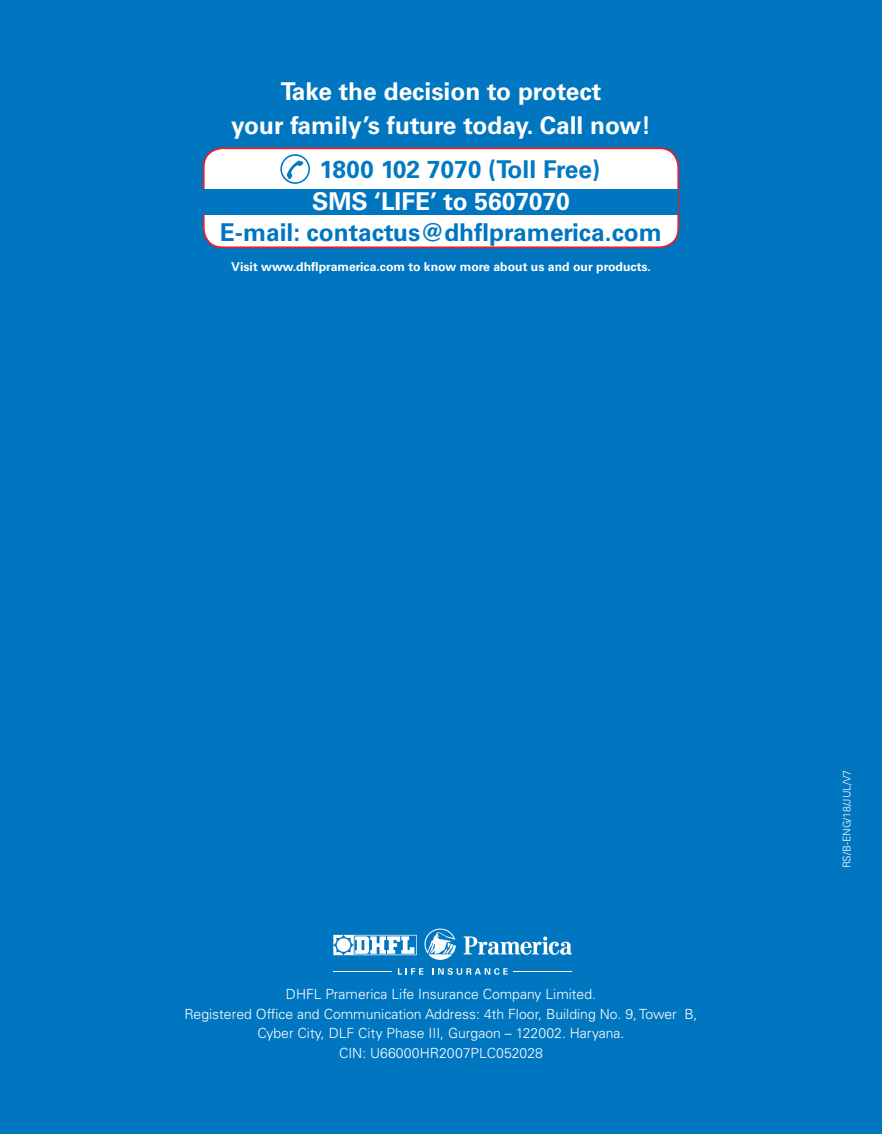
<style>
.page{position:relative;width:882px;height:1134px;background:#0076c0}
.page>*{position:absolute;margin:0;border:0;box-sizing:border-box;transform-origin:0 0}
.t1{font:700 24.5px/34.3px "Univers LT Std";color:#fff;text-align:center}
.t2{font:700 24.5px "Univers LT Std";color:#0076c0}
.t3{font:700 24.5px "Univers LT Std";color:#007ac2}
.t4{font:300 14px/19.6px "Univers LT Std";color:#fff;text-align:center}
.t5{font:700 12.25px "Univers LT Std";color:#fff}
.t6{font:300 10.5px "Univers LT Std";color:#fff}
</style>
<div class="page">
<svg style="left:398px;top:968px;width:25px;height:7px"></svg>
<svg style="left:433px;top:968px;width:75px;height:7px"></svg>
<hr style="left:333px;top:971px;width:59px;height:1px;background:#fff">
<hr style="left:513px;top:971px;width:59px;height:1px;background:#fff">
<svg style="left:464px;top:936px;width:108px;height:19px"></svg>
<svg style="left:425px;top:929px;width:31px;height:31px"></svg>
<svg style="left:333px;top:935px;width:84px;height:20px"></svg>
<div style="left:204px;top:148px;width:474px;height:99px;background:#fff;border-radius:19px"></div>
<div style="left:203px;top:147px;width:476px;height:101px;border:2px solid #ed1d24;border-radius:19px"></div>
<div style="left:204px;top:189px;width:474px;height:25px;background:#0076c0"></div>
<svg style="left:280px;top:154px;width:30px;height:30px"></svg>
<h1 class="t1" style="left:231px;top:74px;width:421px">Take the decision to protect<br>your family’s future today. Call now!</h1>
<h1 class="t3" style="left:319px;top:155px;width:282px">1800 102 7070 (Toll Free)</h1>
<h1 class="t1" style="left:312px;top:185px;width:259px">SMS ‘LIFE’ to 5607070</h1>
<h1 class="t2" style="left:220px;top:218px;width:444px">E-mail: contactus@dhflpramerica.com</h1>
<p class="t5" style="left:231px;top:259px;width:421px">Visit www.dhflpramerica.com to know more about us and our products.</p>
<p class="t4" style="left:185px;top:984px;width:514px">DHFL Pramerica Life Insurance Company Limited.<br>Registered Office and Communication Address: 4th Floor, Building No. 9, Tower B, Cyber City, DLF City Phase III, Gurgaon – 122002. Haryana.<br>CIN: U66000HR2007PLC052028</p>
<p class="t6" style="left:840px;top:868px;width:100px;rotate:-90deg">RS/B-ENG/18/JUL/V7</p>
</div>
